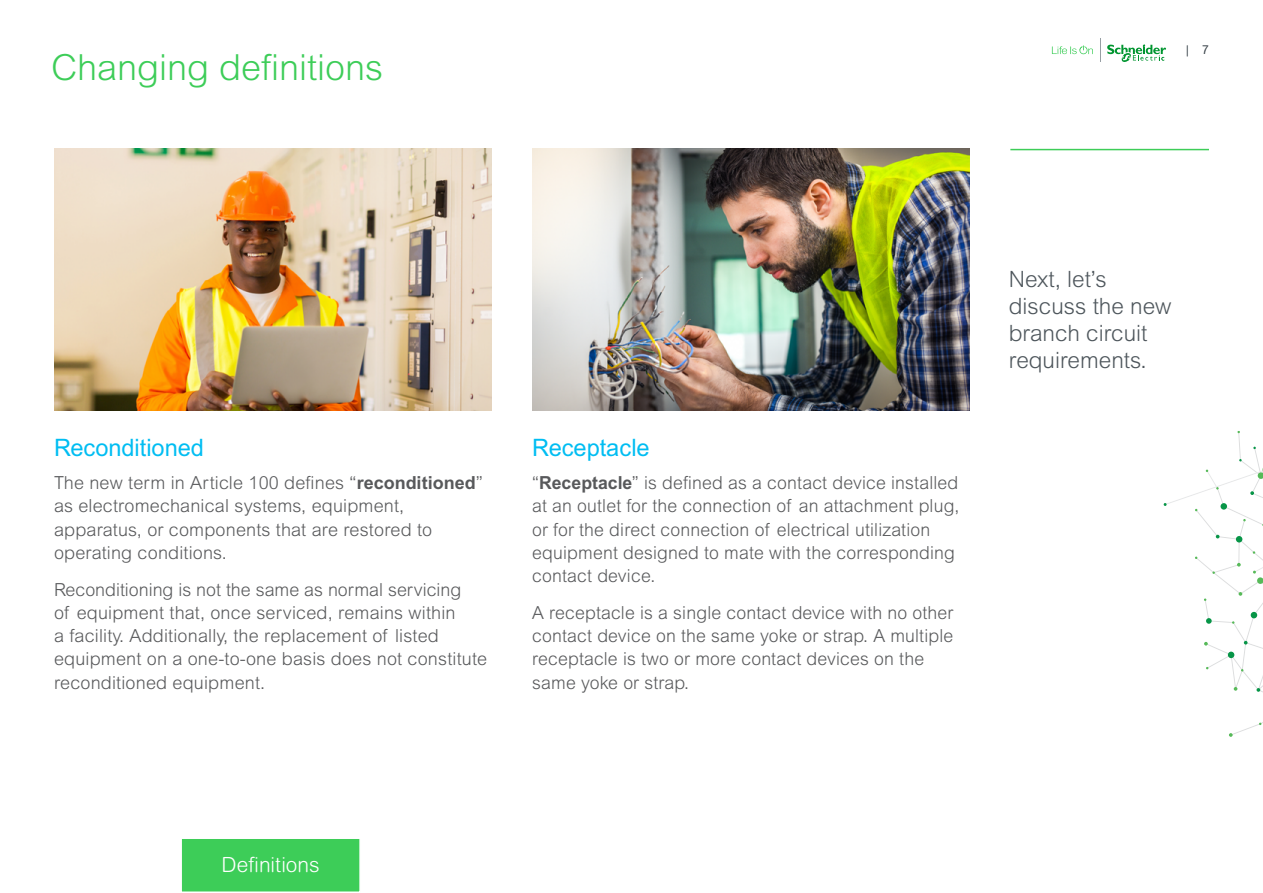
<style>
.page{position:relative;width:1263px;height:893px;background:#fff}
.page>*{position:absolute;margin:0;border:0;box-sizing:border-box;transform-origin:0 0}
.Green_header_24_26{font:300 36px "Arial MT Pro";color:#3dcd58}
.Blue_header_16_17{font:24px "Arial MT Pro";color:#00bdf2}
.Call_out_text-white{font:300 22.5px/27px "Arial MT Pro";color:#4d555b}
.t1{font:300 21px "Arial Rounded MT Std";color:#fff}
.Content_12_16{font:300 18px/23.2px "Arial MT Pro";letter-spacing:.01em;color:#58595b}
.t2{font:300 12px "Arial MT Pro";color:#4d555b}
.s1{font-weight:700}
</style>
<div class="page">
<svg style="left:1163px;top:431px;width:100px;height:306px"></svg>
<svg style="left:1051px;top:38px;width:115px;height:24px"></svg>
<hr style="left:1010px;top:149px;width:199px;height:1px;background:#3dcd58">
<img style="left:54px;top:149px;width:438px;height:262px">
<img style="left:532px;top:149px;width:438px;height:262px">
<div style="left:181px;top:839px;width:179px;height:53px;background:#3dcd58"></div>
<p class="Green_header_24_26" style="left:51px;top:45px;width:334px">Changing definitions</p>
<p class="t2" style="left:1186px;top:42px;width:24px">| 7</p>
<p class="Blue_header_16_17" style="left:54px;top:434px;width:151px">Reconditioned</p>
<p class="Content_12_16" style="left:54px;top:472px;width:430px">The new term in Article 100 defines “<span class="s1">reconditioned</span>” as electromechanical systems, equipment, apparatus, or components that are restored to operating conditions.</p>
<p class="Content_12_16" style="left:54px;top:578px;width:435px">Reconditioning is not the same as normal servicing<br>of equipment that, once serviced, remains within<br>a facility. Additionally, the replacement of listed equipment on a one-to-one basis does not constitute reconditioned equipment.</p>
<p class="Blue_header_16_17" style="left:532px;top:434px;width:119px">Receptacle</p>
<p class="Content_12_16" style="left:532px;top:472px;width:429px">“<span class="s1">Receptacle</span>” is defined as a contact device installed at an outlet for the connection of an attachment plug, or for the direct connection of electrical utilization equipment designed to mate with the corresponding contact device.</p>
<p class="Content_12_16" style="left:532px;top:601px;width:423px">A receptacle is a single contact device with no other contact device on the same yoke or strap. A multiple receptacle is two or more contact devices on the same yoke or strap.</p>
<p class="Call_out_text-white" style="left:1009px;top:266px;width:164px">Next, let’s discuss the new branch circuit requirements.</p>
<p class="t1" style="left:222px;top:853px;width:100px">Definitions</p>
</div>
